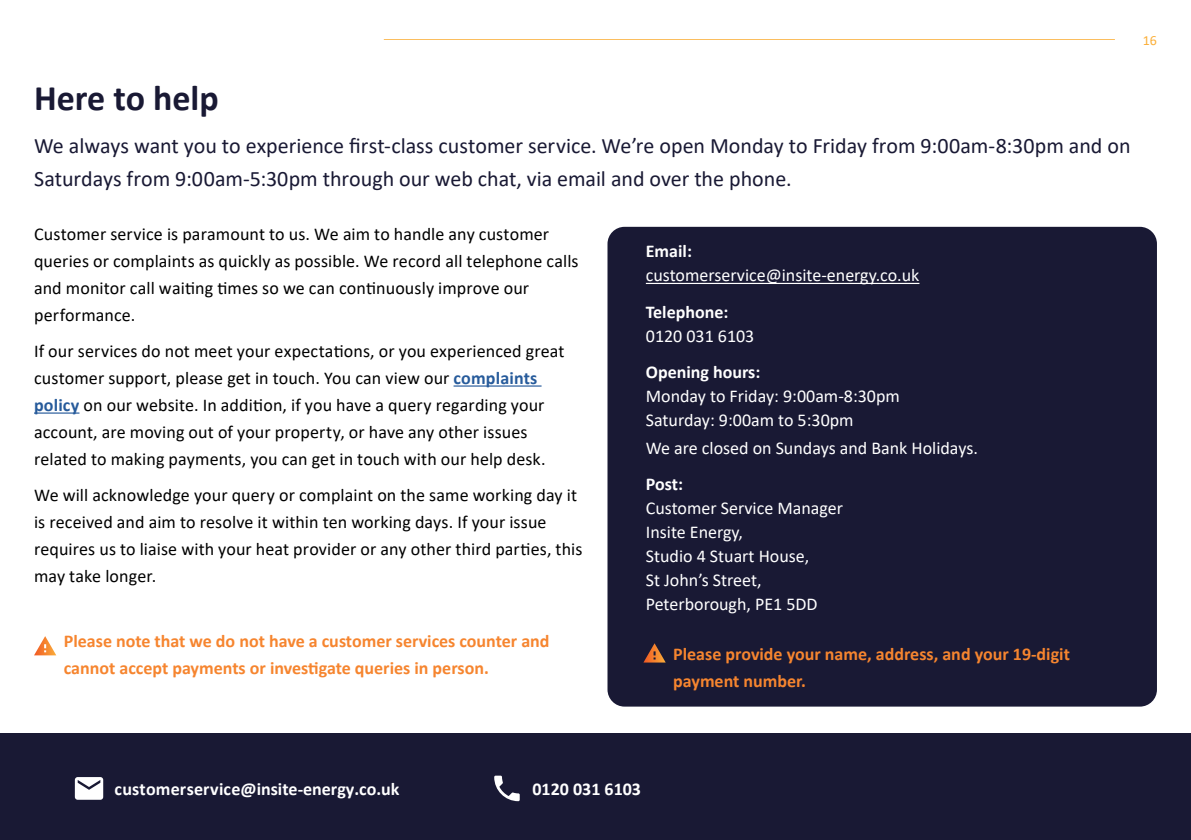
<style>
.page{position:relative;width:1191px;height:840px;background:#fff}
.page>*{position:absolute;margin:0;border:0;box-sizing:border-box;transform-origin:0 0}
.t1{font:700 36px "Calibri";color:#191934}
.t2{font:22px/33px "Calibri";color:#191934}
.t3{font:18px/27px "Calibri";letter-spacing:.005em;color:#000}
.t4{font:18px/24px "Calibri";color:#fff}
.t5{font:700 18px/27px "Calibri";color:#f6852f}
.t6{font:700 18px "Calibri";color:#fff}
.t7{font:14px "Calibri";color:#fbb03b}
.s1{font-weight:700;color:#275b9b}
</style>
<div class="page">
<hr style="left:384px;top:39px;width:731px;height:1px;background:#fbb03b">
<div style="left:0;top:732px;width:1191px;height:107px;background:#191934"></div>
<svg style="left:494px;top:775px;width:26px;height:25px"></svg>
<svg style="left:75px;top:777px;width:28px;height:22px"></svg>
<hr style="left:453px;top:385px;width:88px;height:1px;background:#275b9b">
<hr style="left:34px;top:412px;width:45px;height:1px;background:#275b9b">
<div style="left:607px;top:227px;width:550px;height:479px;background:#191934;border-radius:17px"></div>
<hr style="left:646px;top:283px;width:273px;height:1px;background:#fff">
<svg style="left:643px;top:643px;width:22px;height:19px"></svg>
<svg style="left:34px;top:636px;width:22px;height:19px"></svg>
<p class="t7" style="left:1142px;top:30px;width:16px">16</p>
<h1 class="t1" style="left:34px;top:73px;width:186px">Here to help</h1>
<p class="t2" style="left:34px;top:128px;width:1098px">We always want you to experience first-class customer service. We’re open Monday to Friday from 9:00am-8:30pm and on<br>Saturdays from 9:00am-5:30pm through our web chat, via email and over the phone.</p>
<p class="t3" style="left:34px;top:220px;width:546px">Customer service is paramount to us. We aim to handle any customer queries or complaints as quickly as possible. We record all telephone calls and monitor call waiting times so we can continuously improve our performance.</p>
<p class="t3" style="left:34px;top:337px;width:532px">If our services do not meet your expectations, or you experienced great customer support, please get in touch. You can view our <span class="s1">complaints policy</span> on our website. In addition, if you have a query regarding your account, are moving out of your property, or have any other issues related to making payments, you can get in touch with our help desk.</p>
<p class="t3" style="left:34px;top:480px;width:550px">We will acknowledge your query or complaint on the same working day it is received and aim to resolve it within ten working days. If your issue requires us to liaise with your heat provider or any other third parties, this may take longer.</p>
<p class="t5" style="left:64px;top:626px;width:487px">Please note that we do not have a customer services counter and cannot accept payments or investigate queries in person.</p>
<p class="t6" style="left:646px;top:238px;width:48px">Email:</p>
<p class="t4" style="left:646px;top:263px;width:275px">customerservice@insite-energy.co.uk</p>
<p class="t6" style="left:646px;top:299px;width:84px">Telephone:</p>
<p class="t4" style="left:646px;top:323px;width:110px">0120 031 6103</p>
<p class="t6" style="left:646px;top:359px;width:116px">Opening hours:</p>
<p class="t4" style="left:646px;top:383px;width:255px">Monday to Friday: 9:00am-8:30pm<br>Saturday: 9:00am to 5:30pm</p>
<p class="t4" style="left:646px;top:435px;width:333px">We are closed on Sundays and Bank Holidays.</p>
<p class="t6" style="left:646px;top:471px;width:39px">Post:</p>
<p class="t4" style="left:646px;top:495px;width:199px">Customer Service Manager<br>Insite Energy,<br>Studio 4 Stuart House,<br>St John’s Street,<br>Peterborough, PE1 5DD</p>
<p class="t5" style="left:673px;top:639px;width:398px">Please provide your name, address, and your 19-digit payment number.</p>
<p class="t6" style="left:115px;top:776px;width:286px">customerservice@insite-energy.co.uk</p>
<p class="t6" style="left:532px;top:776px;width:110px">0120 031 6103</p>
</div>
